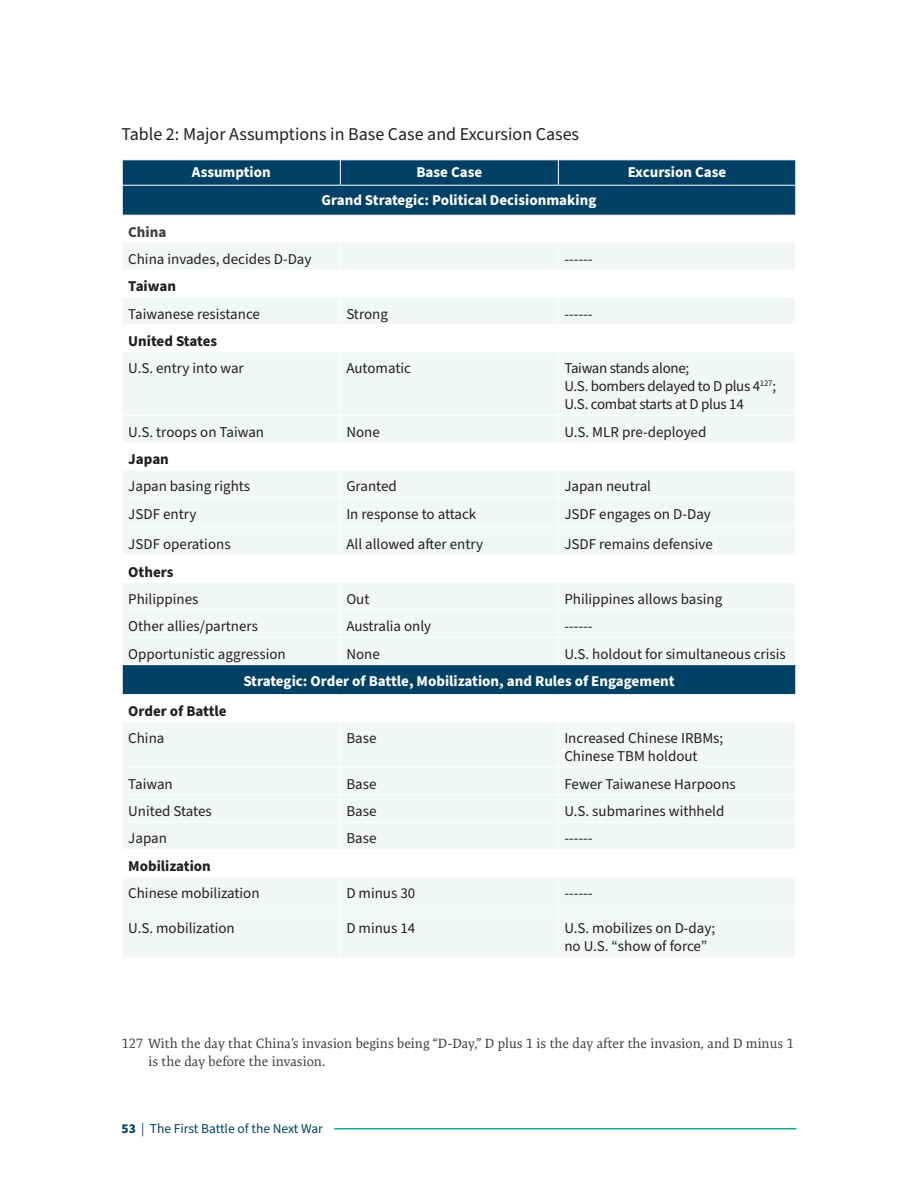
<style>
.page{position:relative;width:918px;height:1188px;background:#fff}
.page>*{position:absolute;margin:0;border:0;box-sizing:border-box;transform-origin:0 0}
.t1{font:18px "Source Sans Pro";color:#231f20}
.t2{font:15px/18px "Source Sans Pro";color:#231f20}
.t3{font:700 15px "Source Sans Pro";color:#fff}
.t4{font:15px/18px "Source Sans Pro";letter-spacing:-.02em;color:#231f20}
.t5{font:700 15px "Source Sans Pro";color:#231f20}
.t6{font:700 15px "Source Sans Pro";color:#3e3e3f}
.t7{font:13.5px/18px "Expo Serif Pro";color:#3e3e3f}
.t8{font:13.5px "Source Sans Pro";color:#004165}
.s1{font-weight:700}
</style>
<div class="page">
<hr style="left:334px;top:1128px;width:462px;height:2px;background:#0faa91">
<svg style="left:123px;top:353px;width:672px;height:604px;fill:#f2f6f7"></svg>
<div style="left:122px;top:665px;width:674px;height:30px;background:#004165"></div>
<hr style="left:122px;top:694px;width:218px;height:1px;background:#fff">
<hr style="left:340px;top:694px;width:218px;height:1px;background:#fff">
<hr style="left:558px;top:694px;width:238px;height:1px;background:#fff">
<hr style="left:340px;top:352px;width:1px;height:63px;background:#fff">
<hr style="left:558px;top:352px;width:1px;height:63px;background:#fff">
<hr style="left:122px;top:415px;width:218px;height:1px;background:#fff">
<hr style="left:122px;top:442px;width:218px;height:1px;background:#fff">
<hr style="left:340px;top:415px;width:218px;height:1px;background:#fff">
<svg style="left:340px;top:416px;width:1px;height:26px"></svg>
<hr style="left:340px;top:442px;width:218px;height:1px;background:#fff">
<hr style="left:558px;top:415px;width:238px;height:1px;background:#fff">
<svg style="left:558px;top:416px;width:1px;height:26px"></svg>
<hr style="left:558px;top:442px;width:238px;height:1px;background:#fff">
<hr style="left:122px;top:470px;width:218px;height:1px;background:#fff">
<hr style="left:340px;top:470px;width:218px;height:1px;background:#fff">
<hr style="left:558px;top:470px;width:238px;height:1px;background:#fff">
<hr style="left:122px;top:497px;width:218px;height:1px;background:#fff">
<hr style="left:340px;top:497px;width:218px;height:1px;background:#fff">
<hr style="left:558px;top:497px;width:238px;height:1px;background:#fff">
<hr style="left:122px;top:527px;width:218px;height:1px;background:#fff">
<hr style="left:122px;top:555px;width:218px;height:1px;background:#fff">
<hr style="left:340px;top:527px;width:218px;height:1px;background:#fff">
<svg style="left:340px;top:471px;width:1px;height:84px"></svg>
<hr style="left:340px;top:555px;width:218px;height:1px;background:#fff">
<hr style="left:558px;top:527px;width:238px;height:1px;background:#fff">
<svg style="left:558px;top:471px;width:1px;height:84px"></svg>
<hr style="left:558px;top:555px;width:238px;height:1px;background:#fff">
<hr style="left:122px;top:582px;width:218px;height:1px;background:#fff">
<hr style="left:340px;top:582px;width:218px;height:1px;background:#fff">
<hr style="left:558px;top:582px;width:238px;height:1px;background:#fff">
<hr style="left:122px;top:610px;width:218px;height:1px;background:#fff">
<hr style="left:340px;top:610px;width:218px;height:1px;background:#fff">
<hr style="left:558px;top:610px;width:238px;height:1px;background:#fff">
<hr style="left:122px;top:637px;width:218px;height:1px;background:#fff">
<svg style="left:122px;top:665px;width:1px;height:29px"></svg>
<hr style="left:122px;top:664px;width:218px;height:1px;background:#fff">
<hr style="left:340px;top:637px;width:218px;height:1px;background:#fff">
<svg style="left:340px;top:583px;width:1px;height:81px"></svg>
<hr style="left:340px;top:664px;width:218px;height:1px;background:#fff">
<hr style="left:558px;top:637px;width:238px;height:1px;background:#fff">
<svg style="left:558px;top:583px;width:1px;height:81px"></svg>
<svg style="left:795px;top:665px;width:1px;height:29px"></svg>
<hr style="left:558px;top:664px;width:238px;height:1px;background:#fff">
<hr style="left:122px;top:722px;width:218px;height:1px;background:#fff">
<hr style="left:340px;top:722px;width:218px;height:1px;background:#fff">
<hr style="left:340px;top:722px;width:1px;height:45px;background:#fff">
<hr style="left:558px;top:722px;width:238px;height:1px;background:#fff">
<hr style="left:558px;top:722px;width:1px;height:45px;background:#fff">
<hr style="left:122px;top:767px;width:218px;height:1px;background:#fff">
<hr style="left:340px;top:767px;width:218px;height:1px;background:#fff">
<hr style="left:558px;top:767px;width:238px;height:1px;background:#fff">
<hr style="left:122px;top:794px;width:218px;height:1px;background:#fff">
<hr style="left:340px;top:794px;width:218px;height:1px;background:#fff">
<hr style="left:558px;top:794px;width:238px;height:1px;background:#fff">
<hr style="left:122px;top:822px;width:218px;height:1px;background:#fff">
<hr style="left:340px;top:822px;width:218px;height:1px;background:#fff">
<svg style="left:340px;top:768px;width:1px;height:81px"></svg>
<hr style="left:558px;top:822px;width:238px;height:1px;background:#fff">
<svg style="left:558px;top:768px;width:1px;height:81px"></svg>
<hr style="left:340px;top:877px;width:1px;height:35px;background:#fff">
<hr style="left:558px;top:877px;width:1px;height:35px;background:#fff">
<hr style="left:122px;top:912px;width:218px;height:1px;background:#fff">
<hr style="left:340px;top:912px;width:218px;height:1px;background:#fff">
<hr style="left:340px;top:912px;width:1px;height:45px;background:#fff">
<hr style="left:558px;top:912px;width:238px;height:1px;background:#fff">
<hr style="left:558px;top:912px;width:1px;height:45px;background:#fff">
<hr style="left:122px;top:849px;width:218px;height:1px;background:#fff">
<hr style="left:340px;top:849px;width:218px;height:1px;background:#fff">
<hr style="left:558px;top:849px;width:238px;height:1px;background:#fff">
<hr style="left:122px;top:876px;width:218px;height:1px;background:#fff">
<hr style="left:340px;top:876px;width:218px;height:1px;background:#fff">
<hr style="left:558px;top:876px;width:238px;height:1px;background:#fff">
<svg style="left:123px;top:243px;width:672px;height:81px"></svg>
<hr style="left:122px;top:297px;width:218px;height:1px;background:#fff">
<hr style="left:340px;top:297px;width:218px;height:1px;background:#fff">
<hr style="left:558px;top:297px;width:238px;height:1px;background:#fff">
<svg style="left:122px;top:160px;width:674px;height:55px;background:#08476a"></svg>
<p class="t1" style="left:122px;top:122px;width:459px">Table 2: Major Assumptions in Base Case and Excursion Cases</p>
<p class="t3" style="left:192px;top:162px;width:80px">Assumption</p>
<p class="t3" style="left:416px;top:162px;width:67px">Base Case</p>
<p class="t3" style="left:628px;top:162px;width:100px">Excursion Case</p>
<p class="t3" style="left:322px;top:190px;width:276px">Grand Strategic: Political Decisionmaking</p>
<p class="t6" style="left:128px;top:221px;width:40px">China</p>
<p class="t2" style="left:128px;top:250px;width:185px">China invades, decides D-Day</p>
<p class="t2" style="left:564px;top:250px;width:29px">------</p>
<p class="t5" style="left:128px;top:276px;width:49px">Taiwan</p>
<p class="t2" style="left:128px;top:305px;width:133px">Taiwanese resistance</p>
<p class="t2" style="left:346px;top:305px;width:43px">Strong</p>
<p class="t2" style="left:564px;top:305px;width:29px">------</p>
<p class="t5" style="left:128px;top:331px;width:90px">United States</p>
<p class="t2" style="left:128px;top:360px;width:117px">U.S. entry into war</p>
<p class="t2" style="left:346px;top:360px;width:66px">Automatic</p>
<p class="t4" style="left:564px;top:360px;width:213px">Taiwan stands alone;<br>U.S. bombers delayed to D plus 4<sup>127</sup>;<br>U.S. combat starts at D plus 14</p>
<p class="t2" style="left:128px;top:423px;width:137px">U.S. troops on Taiwan</p>
<p class="t2" style="left:346px;top:423px;width:35px">None</p>
<p class="t2" style="left:564px;top:423px;width:144px">U.S. MLR pre-deployed</p>
<p class="t5" style="left:128px;top:449px;width:42px">Japan</p>
<p class="t2" style="left:128px;top:478px;width:123px">Japan basing rights</p>
<p class="t2" style="left:346px;top:478px;width:52px">Granted</p>
<p class="t2" style="left:564px;top:478px;width:88px">Japan neutral</p>
<p class="t2" style="left:128px;top:505px;width:70px">JSDF entry</p>
<p class="t2" style="left:346px;top:505px;width:132px">In response to attack</p>
<p class="t2" style="left:564px;top:505px;width:148px">JSDF engages on D-Day</p>
<p class="t2" style="left:128px;top:536px;width:104px">JSDF operations</p>
<p class="t2" style="left:346px;top:536px;width:138px">All allowed after entry</p>
<p class="t2" style="left:564px;top:536px;width:150px">JSDF remains defensive</p>
<p class="t5" style="left:128px;top:561px;width:47px">Others</p>
<p class="t2" style="left:128px;top:590px;width:72px">Philippines</p>
<p class="t2" style="left:346px;top:590px;width:25px">Out</p>
<p class="t2" style="left:564px;top:590px;width:159px">Philippines allows basing</p>
<p class="t2" style="left:128px;top:618px;width:131px">Other allies/partners</p>
<p class="t2" style="left:346px;top:618px;width:86px">Australia only</p>
<p class="t2" style="left:564px;top:618px;width:29px">------</p>
<p class="t2" style="left:128px;top:645px;width:159px">Opportunistic aggression</p>
<p class="t2" style="left:346px;top:645px;width:35px">None</p>
<p class="t2" style="left:564px;top:645px;width:223px">U.S. holdout for simultaneous crisis</p>
<p class="t3" style="left:243px;top:671px;width:433px">Strategic: Order of Battle, Mobilization, and Rules of Engagement</p>
<p class="t5" style="left:128px;top:701px;width:100px">Order of Battle</p>
<p class="t2" style="left:128px;top:730px;width:38px">China</p>
<p class="t2" style="left:346px;top:730px;width:32px">Base</p>
<p class="t2" style="left:564px;top:730px;width:160px">Increased Chinese IRBMs;<br>Chinese TBM holdout</p>
<p class="t2" style="left:128px;top:775px;width:46px">Taiwan</p>
<p class="t2" style="left:346px;top:775px;width:32px">Base</p>
<p class="t2" style="left:564px;top:775px;width:173px">Fewer Taiwanese Harpoons</p>
<p class="t2" style="left:128px;top:802px;width:85px">United States</p>
<p class="t2" style="left:346px;top:802px;width:32px">Base</p>
<p class="t2" style="left:564px;top:802px;width:162px">U.S. submarines withheld</p>
<p class="t2" style="left:128px;top:830px;width:40px">Japan</p>
<p class="t2" style="left:346px;top:830px;width:32px">Base</p>
<p class="t2" style="left:564px;top:830px;width:29px">------</p>
<p class="t5" style="left:128px;top:856px;width:84px">Mobilization</p>
<p class="t2" style="left:128px;top:885px;width:133px">Chinese mobilization</p>
<p class="t2" style="left:346px;top:885px;width:70px">D minus 30</p>
<p class="t2" style="left:564px;top:885px;width:29px">------</p>
<p class="t2" style="left:128px;top:920px;width:108px">U.S. mobilization</p>
<p class="t2" style="left:346px;top:920px;width:70px">D minus 14</p>
<p class="t2" style="left:564px;top:920px;width:152px">U.S. mobilizes on D-day; no U.S. “show of force”</p>
<p class="t7" style="left:148px;top:1035px;width:647px;text-indent:-27px">127 With the day that China’s invasion begins being “D-Day,” D plus 1 is the day after the invasion, and D minus 1 is the day before the invasion.</p>
<p class="t8" style="left:122px;top:1119px;width:203px"><span class="s1">53</span> | The First Battle of the Next War</p>
</div>
